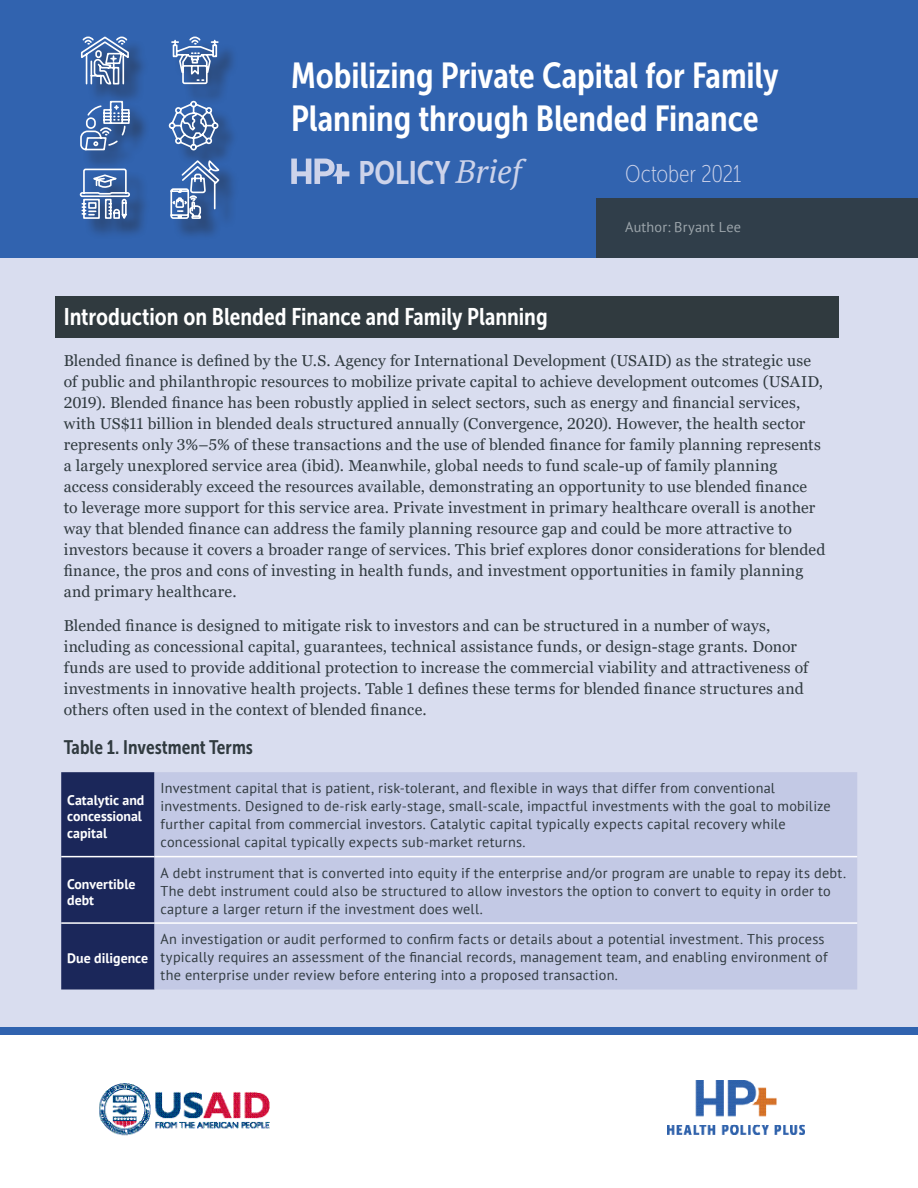
<style>
.page{position:relative;width:918px;height:1188px;background:#fff}
.page>*{position:absolute;margin:0;border:0;box-sizing:border-box;transform-origin:0 0}
.t1{font:36px/43.2px "Museo Sans Cond 700";letter-spacing:-.005em;color:#fff}
.t2{font:32.4px "Museo Sans Cond 700";letter-spacing:-.005em;color:#cdd3ea}
.t3{font:24.15px "Museo Sans Cond 100";letter-spacing:-.005em;color:#cdd3ea}
.t4{font:24px "Museo Sans Cond 700";color:#fff}
.Table_Title_2{font:19.5px "Museo Sans Cond 700";color:#303a3f}
.Body{font:15.75px/21px "Georgia";letter-spacing:.01em;color:#303a3f}
.Table_Copy_9_pt{font:14.25px/18px "PT Sans";letter-spacing:.02em;color:#303a3f}
.authors{font:14.25px "PT Sans";letter-spacing:.01em;color:#9da6ac}
.Table_Text{font:700 13.8px/16.6px "PT Sans";color:#fff}
.s1{font-family:"PT Serif";font-style:italic}
</style>
<div class="page">
<div style="left:0;top:0;width:918px;height:1031px;background:#d9ddef"></div>
<div style="left:0;top:0;width:918px;height:258px;background:#3163af"></div>
<div style="left:596px;top:198px;width:322px;height:60px;background:#303e4a"></div>
<div style="left:0;top:1028px;width:918px;height:7px;background:#3063af"></div>
<div style="left:55px;top:296px;width:783px;height:42px;background:#303a3f"></div>
<div style="left:61px;top:772px;width:94px;height:218px;background:#1b275a"></div>
<div style="left:155px;top:772px;width:702px;height:218px;background:#c3c9e5"></div>
<hr style="left:61px;top:856px;width:94px;height:1px;background:#fff">
<hr style="left:155px;top:856px;width:702px;height:1px;background:#fff">
<hr style="left:61px;top:922px;width:94px;height:2px;background:#fff">
<hr style="left:155px;top:922px;width:702px;height:2px;background:#fff">
<img style="left:667px;top:1081px;width:137px;height:54px">
<img style="left:100px;top:1083px;width:170px;height:53px">
<svg style="left:291px;top:159px;width:58px;height:25px"></svg>
<div style="left:83px;top:103px;width:68px;height:68px;background:#231f20;opacity:.75"></div>
<svg style="left:80px;top:103px;width:50px;height:48px"></svg>
<div style="left:83px;top:171px;width:67px;height:69px;background:#231f20;opacity:.75"></div>
<svg style="left:79px;top:168px;width:52px;height:54px"></svg>
<div style="left:84px;top:39px;width:65px;height:66px;background:#231f20;opacity:.75"></div>
<svg style="left:80px;top:36px;width:50px;height:49px"></svg>
<div style="left:172px;top:104px;width:67px;height:67px;background:#231f20;opacity:.75"></div>
<svg style="left:168px;top:104px;width:51px;height:47px"></svg>
<div style="left:175px;top:39px;width:63px;height:66px;background:#231f20;opacity:.75"></div>
<svg style="left:171px;top:36px;width:49px;height:49px"></svg>
<div style="left:173px;top:164px;width:66px;height:75px;background:#231f20;opacity:.75"></div>
<svg style="left:170px;top:158px;width:51px;height:62px"></svg>
<p class="t1" style="left:291px;top:54px;width:489px">Mobilizing Private Capital for Family<br>Planning through Blended Finance</p>
<p class="t2" style="left:358px;top:155px;width:164px">POLICY <span class="s1">Brief</span></p>
<p class="t3" style="left:625px;top:161px;width:118px">October 2021</p>
<p class="authors" style="left:625px;top:218px;width:117px">Author: Bryant Lee</p>
<h1 class="t4" style="left:64px;top:303px;width:485px">Introduction on Blended Finance and Family Planning</h1>
<p class="Body" style="left:64px;top:350px;width:763px">Blended finance is defined by the U.S. Agency for International Development (USAID) as the strategic use of public and philanthropic resources to mobilize private capital to achieve development outcomes (USAID, 2019). Blended finance has been robustly applied in select sectors, such as energy and financial services, with US$11 billion in blended deals structured annually (Convergence, 2020). However, the health sector represents only 3%–5% of these transactions and the use of blended finance for family planning represents a largely unexplored service area (ibid). Meanwhile, global needs to fund scale-up of family planning access considerably exceed the resources available, demonstrating an opportunity to use blended finance<br>to leverage more support for this service area. Private investment in primary healthcare overall is another way that blended finance can address the family planning resource gap and could be more attractive to investors because it covers a broader range of services. This brief explores donor considerations for blended finance, the pros and cons of investing in health funds, and investment opportunities in family planning and primary healthcare.</p>
<p class="Body" style="left:64px;top:616px;width:746px">Blended finance is designed to mitigate risk to investors and can be structured in a number of ways, including as concessional capital, guarantees, technical assistance funds, or design-stage grants. Donor funds are used to provide additional protection to increase the commercial viability and attractiveness of investments in innovative health projects. Table 1 defines these terms for blended finance structures and others often used in the context of blended finance.</p>
<p class="Table_Title_2" style="left:64px;top:736px;width:191px">Table 1. Investment Terms</p>
<p class="Table_Text" style="left:67px;top:791px;width:79px">Catalytic and concessional capital</p>
<p class="Table_Copy_9_pt" style="left:161px;top:779px;width:672px">Investment capital that is patient, risk-tolerant, and flexible in ways that differ from conventional investments. Designed to de-risk early-stage, small-scale, impactful investments with the goal to mobilize further capital from commercial investors. Catalytic capital typically expects capital recovery while concessional capital typically expects sub-market returns.</p>
<p class="Table_Text" style="left:67px;top:875px;width:70px">Convertible debt</p>
<p class="Table_Copy_9_pt" style="left:161px;top:864px;width:687px">A debt instrument that is converted into equity if the enterprise and/or program are unable to repay its debt.<br>The debt instrument could also be structured to allow investors the option to convert to equity in order to capture a larger return if the investment does well.</p>
<p class="Table_Text" style="left:67px;top:950px;width:82px">Due diligence</p>
<p class="Table_Copy_9_pt" style="left:161px;top:930px;width:669px">An investigation or audit performed to confirm facts or details about a potential investment. This process typically requires an assessment of the financial records, management team, and enabling environment of the enterprise under review before entering into a proposed transaction.</p>
</div>
